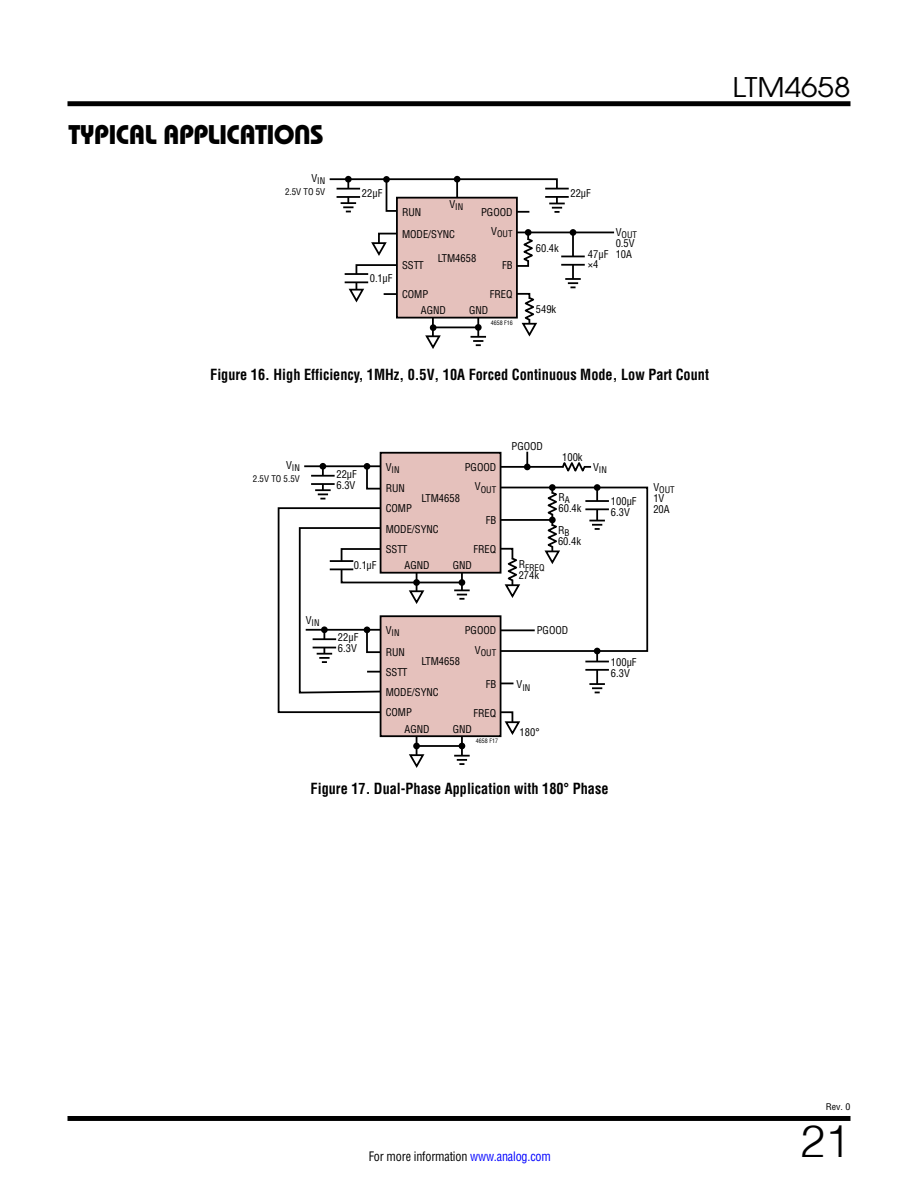
<style>
.page{position:relative;width:918px;height:1188px;background:#fff}
.page>*{position:absolute;margin:0;border:0;box-sizing:border-box;transform-origin:0 0}
.t1{font:300 45px "Helvetica";color:#000}
.t2{font:27px "Linear Bauhaus";letter-spacing:-.02em;color:#000}
.t3{font:27px "Avant Garde";color:#000;scale:1.1 1}
.t4{font:700 15px "Linear Helv Cond";color:#000;scale:.95 1}
.t5{font:12.75px "Linear Helv Cond";letter-spacing:-.015em;color:#000;scale:.95 1}
.t6{font:10.5px/11.1px "Linear Helv Cond";color:#000}
.t7{font:9px/10.8px "Linear Helv Cond";color:#000;text-align:right}
.t8{font:9px "Linear Helv Cond";color:#000;scale:1.1 1}
.t9{font:6px "Linear Helv Cond";color:#000}
.s1{color:#00f}
</style>
<div class="page">
<div style="left:68px;top:1116px;width:782px;height:5px;background:#000"></div>
<div style="left:68px;top:101px;width:782px;height:5px;background:#000"></div>
<hr style="left:517px;top:232px;width:97px;height:1px;background:#000">
<hr style="left:572px;top:232px;width:2px;height:52px;background:#000">
<hr style="left:433px;top:327px;width:45px;height:1px;background:#000">
<hr style="left:432px;top:317px;width:2px;height:21px;background:#000">
<hr style="left:477px;top:317px;width:2px;height:21px;background:#000">
<svg style="left:349px;top:264px;width:47px;height:38px"></svg>
<svg style="left:371px;top:232px;width:25px;height:24px"></svg>
<svg style="left:565px;top:278px;width:16px;height:10px"></svg>
<svg style="left:329px;top:177px;width:240px;height:36px"></svg>
<div style="left:383px;top:176px;width:7px;height:7px;background:#000;border-radius:50%"></div>
<div style="left:454px;top:176px;width:6px;height:7px;background:#000;border-radius:50%"></div>
<div style="left:345px;top:176px;width:7px;height:7px;background:#000;border-radius:50%"></div>
<div style="left:475px;top:324px;width:7px;height:7px;background:#000;border-radius:50%"></div>
<div style="left:354px;top:274px;width:5px;height:8px;background:#fff"></div>
<hr style="left:345px;top:273px;width:23px;height:2px;background:#000">
<hr style="left:345px;top:281px;width:23px;height:2px;background:#000">
<svg style="left:425px;top:335px;width:16px;height:14px"></svg>
<svg style="left:518px;top:292px;width:19px;height:45px"></svg>
<div style="left:397px;top:198px;width:120px;height:120px;background:#e5c1bc"></div>
<div style="left:396px;top:197px;width:122px;height:122px;border:2px solid #000"></div>
<svg style="left:515px;top:231px;width:18px;height:37px"></svg>
<div style="left:525px;top:229px;width:7px;height:7px;background:#000;border-radius:50%"></div>
<svg style="left:561px;top:256px;width:24px;height:8px"></svg>
<hr style="left:561px;top:264px;width:24px;height:2px;background:#000">
<div style="left:570px;top:229px;width:6px;height:7px;background:#000;border-radius:50%"></div>
<svg style="left:471px;top:336px;width:15px;height:10px"></svg>
<div style="left:430px;top:324px;width:7px;height:7px;background:#000;border-radius:50%"></div>
<div style="left:499px;top:487px;width:149px;height:165px;border:2px solid #000"></div>
<hr style="left:596px;top:488px;width:2px;height:37px;background:#000">
<hr style="left:500px;top:519px;width:53px;height:2px;background:#000">
<hr style="left:551px;top:488px;width:2px;height:67px;background:#000">
<hr style="left:500px;top:466px;width:91px;height:2px;background:#000">
<svg style="left:366px;top:464px;width:14px;height:26px"></svg>
<svg style="left:589px;top:520px;width:16px;height:10px"></svg>
<div style="left:549px;top:517px;width:7px;height:6px;background:#000;border-radius:50%"></div>
<svg style="left:562px;top:462px;width:24px;height:10px"></svg>
<hr style="left:304px;top:465px;width:77px;height:2px;background:#000">
<hr style="left:322px;top:466px;width:2px;height:26px;background:#000">
<hr style="left:311px;top:475px;width:24px;height:2px;background:#000">
<hr style="left:311px;top:483px;width:24px;height:2px;background:#000">
<svg style="left:315px;top:476px;width:16px;height:23px"></svg>
<div style="left:320px;top:463px;width:6px;height:7px;background:#000;border-radius:50%"></div>
<div style="left:364px;top:463px;width:6px;height:7px;background:#000;border-radius:50%"></div>
<hr style="left:596px;top:651px;width:2px;height:38px;background:#000">
<svg style="left:501px;top:683px;width:12px;height:1px"></svg>
<hr style="left:500px;top:629px;width:35px;height:2px;background:#000">
<hr style="left:417px;top:745px;width:45px;height:2px;background:#000">
<hr style="left:461px;top:736px;width:2px;height:21px;background:#000">
<svg style="left:589px;top:683px;width:16px;height:10px"></svg>
<svg style="left:459px;top:743px;width:6px;height:6px"></svg>
<svg style="left:501px;top:710px;width:19px;height:25px"></svg>
<svg style="left:409px;top:737px;width:15px;height:31px"></svg>
<svg style="left:454px;top:755px;width:16px;height:10px"></svg>
<div style="left:413px;top:743px;width:7px;height:6px;background:#000;border-radius:50%"></div>
<svg style="left:499px;top:547px;width:21px;height:51px"></svg>
<svg style="left:545px;top:524px;width:15px;height:40px"></svg>
<div style="left:381px;top:453px;width:120px;height:120px;background:#e5c1bc"></div>
<div style="left:380px;top:452px;width:121px;height:122px;border:2px solid #000"></div>
<div style="left:381px;top:616px;width:120px;height:120px;background:#e5c1bc"></div>
<div style="left:380px;top:615px;width:121px;height:122px;border:2px solid #000"></div>
<svg style="left:548px;top:492px;width:9px;height:24px"></svg>
<div style="left:549px;top:484px;width:7px;height:7px;background:#000;border-radius:50%"></div>
<svg style="left:596px;top:502px;width:2px;height:6px"></svg>
<hr style="left:585px;top:500px;width:24px;height:2px;background:#000">
<hr style="left:585px;top:508px;width:24px;height:2px;background:#000">
<div style="left:594px;top:484px;width:7px;height:7px;background:#000;border-radius:50%"></div>
<svg style="left:277px;top:506px;width:193px;height:208px"></svg>
<svg style="left:585px;top:661px;width:24px;height:8px"></svg>
<hr style="left:585px;top:669px;width:24px;height:2px;background:#000">
<div style="left:594px;top:648px;width:7px;height:6px;background:#000;border-radius:50%"></div>
<svg style="left:526px;top:452px;width:2px;height:12px"></svg>
<div style="left:524px;top:464px;width:7px;height:6px;background:#000;border-radius:50%"></div>
<h2 class="t2" style="left:68px;top:118px;width:257px">TYPICAL APPLICATIONS</h2>
<p class="t7" style="left:285px;top:175px;width:42px"><sup>V</sup>IN<br>2.5V TO 5V</p>
<p class="t6" style="left:362px;top:187px;width:22px">22µF</p>
<p class="t6" style="left:570px;top:187px;width:22px">22µF</p>
<p class="t7" style="left:449px;top:201px;width:15px"><sup>V</sup>IN</p>
<p class="t6" style="left:481px;top:206px;width:33px">PGOOD</p>
<p class="t6" style="left:402px;top:206px;width:21px">RUN</p>
<p class="t6" style="left:370px;top:273px;width:24px">0.1µF</p>
<p class="t6" style="left:402px;top:228px;width:55px">MODE/SYNC</p>
<p class="t7" style="left:491px;top:229px;width:23px"><sup>V</sup>OUT</p>
<p class="t6" style="left:438px;top:252px;width:40px">LTM4658</p>
<p class="t6" style="left:402px;top:260px;width:23px">SSTT</p>
<p class="t6" style="left:502px;top:260px;width:12px">FB</p>
<p class="t6" style="left:402px;top:288px;width:28px">COMP</p>
<p class="t6" style="left:490px;top:288px;width:24px">FREQ</p>
<p class="t6" style="left:421px;top:305px;width:27px">AGND</p>
<p class="t6" style="left:469px;top:305px;width:21px">GND</p>
<p class="t9" style="left:491px;top:319px;width:24px">4658 F16</p>
<p class="t6" style="left:536px;top:242px;width:25px">60.4k</p>
<p class="t6" style="left:536px;top:304px;width:22px">549k</p>
<p class="t7" style="left:616px;top:230px;width:23px"><sup>V</sup>OUT</p>
<p class="t6" style="left:616px;top:238px;width:20px">0.5V<br>10A</p>
<p class="t6" style="left:588px;top:248px;width:22px">47µF ×4</p>
<h3 class="t4" style="left:210px;top:365px;width:527px">Figure 16. High Efficiency, 1MHz, 0.5V, 10A Forced Continuous Mode, Low Part Count</h3>
<p class="t7" style="left:253px;top:462px;width:49px"><sup>V</sup>IN<br>2.5V TO 5.5V</p>
<p class="t7" style="left:306px;top:617px;width:15px"><sup>V</sup>IN</p>
<p class="t6" style="left:336px;top:469px;width:22px">22µF<br>6.3V</p>
<p class="t6" style="left:354px;top:560px;width:24px">0.1µF</p>
<p class="t7" style="left:386px;top:464px;width:15px"><sup>V</sup>IN</p>
<p class="t6" style="left:386px;top:483px;width:21px">RUN</p>
<p class="t6" style="left:386px;top:503px;width:28px">COMP</p>
<p class="t6" style="left:465px;top:461px;width:33px">PGOOD</p>
<p class="t6" style="left:422px;top:492px;width:40px">LTM4658</p>
<p class="t7" style="left:475px;top:484px;width:23px"><sup>V</sup>OUT</p>
<p class="t6" style="left:386px;top:523px;width:55px">MODE/SYNC</p>
<p class="t6" style="left:386px;top:544px;width:23px">SSTT</p>
<p class="t6" style="left:486px;top:515px;width:12px">FB</p>
<p class="t6" style="left:474px;top:544px;width:24px">FREQ</p>
<p class="t6" style="left:405px;top:560px;width:27px">AGND</p>
<p class="t6" style="left:453px;top:560px;width:21px">GND</p>
<p class="t6" style="left:512px;top:440px;width:33px">PGOOD</p>
<p class="t7" style="left:519px;top:562px;width:27px"><sup>R</sup>FREQ</p>
<p class="t6" style="left:519px;top:570px;width:22px">274k</p>
<p class="t6" style="left:562px;top:451px;width:22px">100k</p>
<p class="t7" style="left:593px;top:464px;width:15px"><sup>V</sup>IN</p>
<p class="t6" style="left:559px;top:492px;width:25px">R<sub>A<br></sub>60.4k</p>
<p class="t6" style="left:611px;top:496px;width:27px">100µF<br>6.3V</p>
<p class="t6" style="left:558px;top:525px;width:25px">R<sub>B<br></sub>60.4k</p>
<p class="t6" style="left:338px;top:632px;width:22px">22µF<br>6.3V</p>
<p class="t7" style="left:386px;top:628px;width:15px"><sup>V</sup>IN</p>
<p class="t6" style="left:386px;top:646px;width:21px">RUN</p>
<p class="t6" style="left:386px;top:666px;width:23px">SSTT</p>
<p class="t6" style="left:465px;top:625px;width:33px">PGOOD</p>
<p class="t6" style="left:537px;top:625px;width:33px">PGOOD</p>
<p class="t6" style="left:422px;top:656px;width:40px">LTM4658</p>
<p class="t7" style="left:475px;top:647px;width:23px"><sup>V</sup>OUT</p>
<p class="t6" style="left:386px;top:687px;width:55px">MODE/SYNC</p>
<p class="t6" style="left:386px;top:707px;width:28px">COMP</p>
<p class="t6" style="left:486px;top:679px;width:12px">FB</p>
<p class="t6" style="left:474px;top:707px;width:24px">FREQ</p>
<p class="t6" style="left:405px;top:723px;width:27px">AGND</p>
<p class="t6" style="left:453px;top:723px;width:21px">GND</p>
<p class="t9" style="left:476px;top:737px;width:24px">4658 F17</p>
<p class="t7" style="left:517px;top:682px;width:15px"><sup>V</sup>IN</p>
<p class="t6" style="left:520px;top:726px;width:21px">180°</p>
<p class="t6" style="left:611px;top:656px;width:27px">100µF<br>6.3V</p>
<h3 class="t4" style="left:311px;top:779px;width:315px">Figure 17. Dual-Phase Application with 180° Phase</h3>
<p class="t7" style="left:653px;top:485px;width:23px"><sup>V</sup>OUT</p>
<p class="t6" style="left:653px;top:493px;width:18px">1V<br>20A</p>
<h2 class="t3" style="left:732px;top:70px;width:109px">LTM4658</h2>
<p class="t5" style="left:369px;top:1148px;width:193px">For more information <span class="s1">www.analog.com</span></p>
<p class="t8" style="left:826px;top:1102px;width:24px">Rev. 0</p>
<h1 class="t1" style="left:800px;top:1103px;width:52px">21</h1>
</div>
